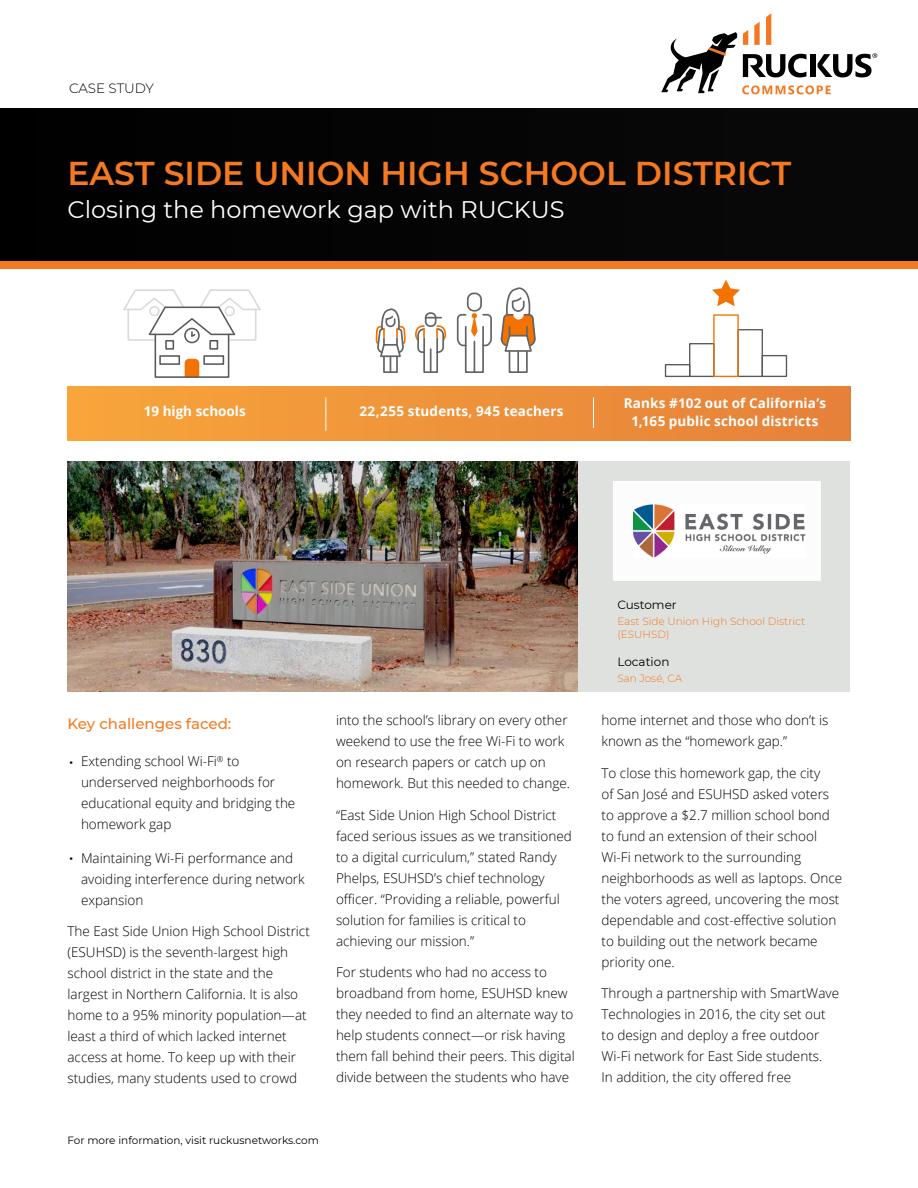
<style>
.page{position:relative;width:918px;height:1188px;background:#fff}
.page>*{position:absolute;margin:0;border:0;box-sizing:border-box;transform-origin:0 0}
.RUCK_Header_20-28pt{font:600 33px "Montserrat";color:#f47920}
.RUCK_Subheader_14-16pt{font:24px "Montserrat";color:#fff}
.RUCK_section_head-orange{font:500 15px "Montserrat";color:#f47920}
.RUCK_Body_text_9pt{font:300 13.5px/21px "Open Sans";color:#000}
.RUCK_Caption_9pt_White{font:700 13.5px/18px "Open Sans";letter-spacing:.01em;color:#fff;text-align:center}
.RUCK_Bullets_9pt_normal_leading-Last{font:700 13.5px "Open Sans";color:#fff}
.RUCK_Quote_Box_text_9pt{font:300 13.5px "Montserrat";letter-spacing:-.01em;color:#000}
.RUCK_Callout_8pt{font:12px "Montserrat";color:#000}
.RUCK_Callout_7pt_light_Orange{font:300 10.5px/12.6px "Montserrat";color:#f47920}
.RUCK_Footer{font:10.5px "Montserrat";color:#000}
.s1{font-family:"Frutiger LT Pro";font-size:27px}
</style>
<div class="page">
<div style="left:67px;top:386px;width:783px;height:54px;background:linear-gradient(to right,#f8a53c,#e5803a)"></div>
<div style="left:0;top:108px;width:918px;height:156px;background:#000"></div>
<div style="left:0;top:261px;width:918px;height:7px;background:#f47920"></div>
<svg style="left:661px;top:13px;width:216px;height:81px"></svg>
<div style="left:68px;top:461px;width:782px;height:231px;background:#dfe1df"></div>
<img style="left:68px;top:461px;width:510px;height:231px">
<div style="left:613px;top:481px;width:208px;height:100px;background:#fcfcfc"></div>
<img style="left:633px;top:505px;width:172px;height:53px">
<hr style="left:326px;top:398px;width:1px;height:33px;background:#fff">
<hr style="left:593px;top:398px;width:1px;height:30px;background:#fff">
<div style="left:737px;top:329px;width:26px;height:48px;border:1px solid #58595b"></div>
<div style="left:689px;top:343px;width:26px;height:34px;border:1px solid #58595b"></div>
<div style="left:762px;top:355px;width:25px;height:22px;border:1px solid #58595b"></div>
<div style="left:665px;top:364px;width:25px;height:13px;border:1px solid #58595b"></div>
<div style="left:713px;top:314px;width:26px;height:63px;border:1px solid #f37201"></div>
<svg style="left:712px;top:280px;width:28px;height:26px"></svg>
<svg style="left:123px;top:289px;width:138px;height:89px"></svg>
<div style="left:467px;top:293px;width:15px;height:19px;border:2px solid #636464;border-radius:6px"></div>
<svg style="left:456px;top:313px;width:36px;height:34px"></svg>
<div style="left:465px;top:326px;width:19px;height:47px;border:2px solid #636464"></div>
<hr style="left:474px;top:341px;width:1px;height:31px;background:#636464">
<svg style="left:500px;top:287px;width:36px;height:86px"></svg>
<div style="left:425px;top:312px;width:12px;height:15px;border:2px solid #636464;border-radius:5px"></div>
<div style="left:423px;top:337px;width:15px;height:36px;border:2px solid #636464"></div>
<hr style="left:430px;top:349px;width:2px;height:23px;background:#636464">
<svg style="left:376px;top:308px;width:30px;height:65px"></svg>
<svg style="left:415px;top:317px;width:32px;height:37px"></svg>
<p class="RUCK_Quote_Box_text_9pt" style="left:69px;top:79px;width:87px">CASE STUDY</p>
<p class="RUCK_Header_20-28pt" style="left:68px;top:150px;width:725px">EAST SIDE UNION HIGH SCHOOL DISTRICT</p>
<p class="RUCK_Subheader_14-16pt" style="left:68px;top:193px;width:499px">Closing the homework gap with RUCKUS</p>
<p class="RUCK_Bullets_9pt_normal_leading-Last" style="left:144px;top:401px;width:103px">19 high schools</p>
<p class="RUCK_Caption_9pt_White" style="left:359px;top:401px;width:206px">22,255 students, 945 teachers</p>
<p class="RUCK_Caption_9pt_White" style="left:624px;top:394px;width:204px">Ranks #102 out of California’s<br>1,165 public school districts</p>
<p class="RUCK_section_head-orange" style="left:68px;top:714px;width:165px">Key challenges faced:</p>
<p class="RUCK_Body_text_9pt" style="left:81px;top:750px;width:216px;text-indent:-14px"><span class="s1">·</span> Extending school Wi-Fi<sup>®</sup> to underserved neighborhoods for educational equity and bridging the homework gap</p>
<p class="RUCK_Body_text_9pt" style="left:81px;top:847px;width:225px;text-indent:-14px"><span class="s1">·</span> Maintaining Wi-Fi performance and avoiding interference during network expansion</p>
<p class="RUCK_Body_text_9pt" style="left:68px;top:921px;width:244px">The East Side Union High School District (ESUHSD) is the seventh-largest high school district in the state and the largest in Northern California. It is also home to a 95% minority population—at least a third of which lacked internet access at home. To keep up with their studies, many students used to crowd</p>
<p class="RUCK_Body_text_9pt" style="left:336px;top:710px;width:236px">into the school’s library on every other weekend to use the free Wi-Fi to work on research papers or catch up on homework. But this needed to change.</p>
<p class="RUCK_Body_text_9pt" style="left:336px;top:804px;width:237px">“East Side Union High School District faced serious issues as we transitioned to a digital curriculum,” stated Randy Phelps, ESUHSD’s chief technology officer. “Providing a reliable, powerful solution for families is critical to achieving our mission.”</p>
<p class="RUCK_Body_text_9pt" style="left:336px;top:962px;width:240px">For students who had no access to broadband from home, ESUHSD knew they needed to find an alternate way to help students connect—or risk having them fall behind their peers. This digital divide between the students who have</p>
<p class="RUCK_Footer" style="left:68px;top:1133px;width:253px">For more information, visit ruckusnetworks.com</p>
<p class="RUCK_Callout_8pt" style="left:617px;top:597px;width:61px">Customer</p>
<p class="RUCK_Callout_7pt_light_Orange" style="left:617px;top:615px;width:189px">East Side Union High School District (ESUHSD)</p>
<p class="RUCK_Callout_8pt" style="left:617px;top:654px;width:54px">Location</p>
<p class="RUCK_Callout_7pt_light_Orange" style="left:617px;top:671px;width:66px">San José, CA</p>
<p class="RUCK_Body_text_9pt" style="left:602px;top:710px;width:228px">home internet and those who don’t is known as the “homework gap.”</p>
<p class="RUCK_Body_text_9pt" style="left:602px;top:762px;width:242px">To close this homework gap, the city<br>of San José and ESUHSD asked voters to approve a $2.7 million school bond to fund an extension of their school Wi-Fi network to the surrounding neighborhoods as well as laptops. Once the voters agreed, uncovering the most dependable and cost-effective solution to building out the network became priority one.</p>
<p class="RUCK_Body_text_9pt" style="left:602px;top:983px;width:239px">Through a partnership with SmartWave Technologies in 2016, the city set out to design and deploy a free outdoor Wi-Fi network for East Side students.<br>In addition, the city offered free</p>
</div>
